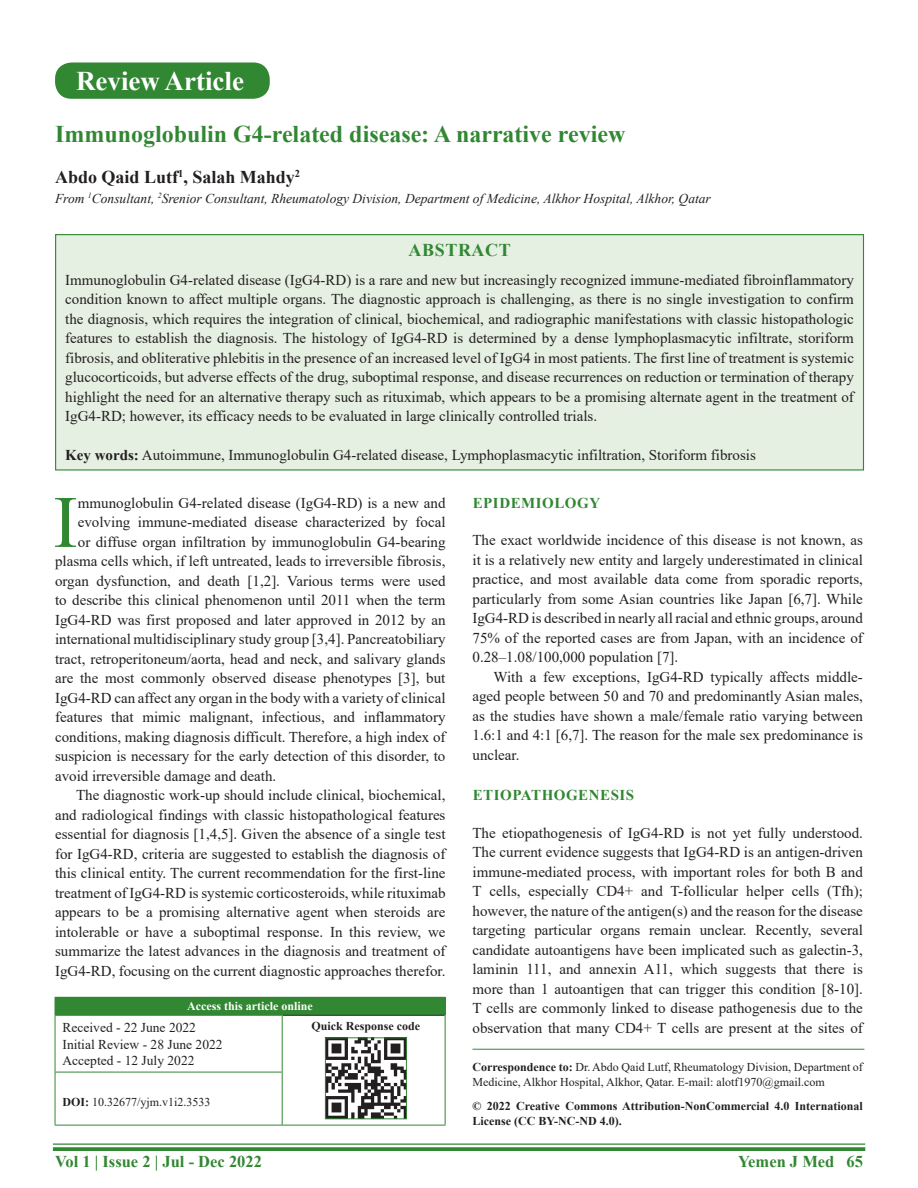
<style>
.page{position:relative;width:918px;height:1188px;background:#fff}
.page>*{position:absolute;margin:0;border:0;box-sizing:border-box;transform-origin:0 0}
.DROP_CAP_TX{font:73.95px "Times New Roman";color:#318732}
.AH{font:700 27px "Times New Roman";color:#fff}
.AT{font:700 24px "Times New Roman";color:#318732}
.AU{font:700 18px "Times New Roman";color:#231f20}
.ABSH{font:700 18px "Times New Roman";letter-spacing:.035em;color:#318732}
.RF{font:700 16.5px "Times New Roman";color:#318732}
.TXFL{font:15px/19.5px "Times New Roman";color:#231f20;text-align:justify}
.ABS{font:15px/19.5px "Times New Roman";color:#231f20;text-align:justify}
.DROP_CAP_TX-2{font:15px "Times New Roman";color:#231f20}
.TX{font:15px/19.5px "Times New Roman";color:#231f20;text-align:justify}
.KWD{font:15px "Times New Roman";color:#231f20}
.t1{font:700 15px "Times New Roman";letter-spacing:.035em;color:#318732}
.AFF{font:italic 13.5px "Times New Roman";color:#231f20}
.HIS{font:13.5px/16.5px "Times New Roman";color:#231f20}
.ADD{font:12px/15px "Times New Roman";color:#231f20}
.CR{font:700 12px/15px "Times New Roman";color:#231f20}
.DOI{font:12px "Times New Roman";color:#231f20}
.AAO{font:700 12px "Times New Roman";color:#fff}
.QR{font:700 12px "Times New Roman";color:#231f20}
.s1{font-weight:700}
</style>
<div class="page">
<hr style="left:53px;top:1143px;width:812px;height:2px;background:#318732">
<svg style="left:53px;top:1147px;width:812px;height:4px;background:#3d8e3e"></svg>
<div style="left:56px;top:235px;width:807px;height:235px;background:#e5efe2"></div>
<div style="left:55px;top:234px;width:809px;height:237px;border:1px solid #318732"></div>
<hr style="left:472px;top:1049px;width:392px;height:1px;background:#318732">
<div style="left:55px;top:63px;width:215px;height:36px;background:#318732;border-radius:17px"></div>
<div style="left:55px;top:997px;width:390px;height:18px;background:#318732"></div>
<hr style="left:283px;top:1015px;width:162px;height:1px;background:#231f20">
<hr style="left:282px;top:997px;width:164px;height:1px;background:#318732">
<svg style="left:445px;top:998px;width:1px;height:17px"></svg>
<hr style="left:55px;top:1016px;width:1px;height:56px;background:#318732">
<hr style="left:55px;top:1015px;width:228px;height:1px;background:#318732">
<hr style="left:282px;top:1016px;width:1px;height:56px;background:#318732">
<hr style="left:445px;top:1015px;width:1px;height:57px;background:#318732">
<hr style="left:445px;top:1072px;width:1px;height:53px;background:#318732">
<hr style="left:55px;top:1072px;width:1px;height:53px;background:#318732">
<hr style="left:55px;top:1072px;width:228px;height:1px;background:#318732">
<hr style="left:55px;top:1125px;width:227px;height:1px;background:#318732">
<hr style="left:282px;top:1072px;width:1px;height:53px;background:#318732">
<hr style="left:282px;top:1125px;width:164px;height:1px;background:#318732">
<img style="left:327px;top:1040px;width:78px;height:77px">
<div style="left:325px;top:1038px;width:82px;height:81px;border:1px solid #318732"></div>
<p class="AH" style="left:76px;top:61px;width:170px">Review Article</p>
<p class="AT" style="left:55px;top:117px;width:572px">Immunoglobulin G4-related disease: A narrative review</p>
<p class="AU" style="left:55px;top:164px;width:247px">Abdo Qaid Lutf<sup>1</sup>, Salah Mahdy<sup>2</sup></p>
<p class="AFF" style="left:55px;top:189px;width:657px">From <sup>1</sup>Consultant, <sup>2</sup>Srenior Consultant, Rheumatology Division, Department of Medicine, Alkhor Hospital, Alkhor, Qatar</p>
<p class="ABSH" style="left:408px;top:237px;width:104px">ABSTRACT</p>
<p class="ABS" style="left:65px;top:270px;width:790px">Immunoglobulin G4-related disease (IgG4-RD) is a rare and new but increasingly recognized immune-mediated fibroinflammatory condition known to affect multiple organs. The diagnostic approach is challenging, as there is no single investigation to confirm the diagnosis, which requires the integration of clinical, biochemical, and radiographic manifestations with classic histopathologic features to establish the diagnosis. The histology of IgG4-RD is determined by a dense lymphoplasmacytic infiltrate, storiform fibrosis, and obliterative phlebitis in the presence of an increased level of IgG4 in most patients. The first line of treatment is systemic glucocorticoids, but adverse effects of the drug, suboptimal response, and disease recurrences on reduction or termination of therapy highlight the need for an alternative therapy such as rituximab, which appears to be a promising alternate agent in the treatment of IgG4-RD; however, its efficacy needs to be evaluated in large clinically controlled trials.</p>
<p class="KWD" style="left:65px;top:445px;width:692px"><span class="s1">Key words:</span> Autoimmune, Immunoglobulin G4-related disease, Lymphoplasmacytic infiltration, Storiform fibrosis</p>
<p class="DROP_CAP_TX" style="left:53px;top:470px;width:26px">I</p>
<p class="DROP_CAP_TX-2" style="left:78px;top:492px;width:369px">mmunoglobulin G4-related disease (IgG4-RD) is a new and</p>
<p class="DROP_CAP_TX-2" style="left:78px;top:512px;width:369px">evolving immune-mediated disease characterized by focal</p>
<p class="DROP_CAP_TX-2" style="left:78px;top:531px;width:369px">or diffuse organ infiltration by immunoglobulin G4-bearing</p>
<p class="DROP_CAP_TX-2" style="left:55px;top:551px;width:392px">plasma cells which, if left untreated, leads to irreversible fibrosis,</p>
<p class="DROP_CAP_TX-2" style="left:55px;top:570px;width:392px">organ dysfunction, and death [1,2]. Various terms were used</p>
<p class="DROP_CAP_TX-2" style="left:55px;top:590px;width:392px">to describe this clinical phenomenon until 2011 when the term</p>
<p class="DROP_CAP_TX-2" style="left:55px;top:609px;width:392px">IgG4-RD was first proposed and later approved in 2012 by an</p>
<p class="DROP_CAP_TX-2" style="left:55px;top:629px;width:392px">international multidisciplinary study group [3,4]. Pancreatobiliary</p>
<p class="DROP_CAP_TX-2" style="left:55px;top:648px;width:392px">tract, retroperitoneum/aorta, head and neck, and salivary glands</p>
<p class="DROP_CAP_TX-2" style="left:55px;top:668px;width:392px">are the most commonly observed disease phenotypes [3], but</p>
<p class="DROP_CAP_TX-2" style="left:55px;top:687px;width:392px">IgG4-RD can affect any organ in the body with a variety of clinical</p>
<p class="DROP_CAP_TX-2" style="left:55px;top:707px;width:392px">features that mimic malignant, infectious, and inflammatory</p>
<p class="DROP_CAP_TX-2" style="left:55px;top:726px;width:392px">conditions, making diagnosis difficult. Therefore, a high index of</p>
<p class="DROP_CAP_TX-2" style="left:55px;top:746px;width:392px">suspicion is necessary for the early detection of this disorder, to</p>
<p class="DROP_CAP_TX-2" style="left:55px;top:765px;width:223px">avoid irreversible damage and death.</p>
<p class="TX" style="left:55px;top:785px;width:392px;text-indent:21px">The diagnostic work-up should include clinical, biochemical, and radiological findings with classic histopathological features essential for diagnosis [1,4,5]. Given the absence of a single test for IgG4-RD, criteria are suggested to establish the diagnosis of this clinical entity. The current recommendation for the first-line treatment of IgG4-RD is systemic corticosteroids, while rituximab appears to be a promising alternative agent when steroids are intolerable or have a suboptimal response. In this review, we summarize the latest advances in the diagnosis and treatment of IgG4-RD, focusing on the current diagnostic approaches therefor.</p>
<p class="AAO" style="left:187px;top:998px;width:127px">Access this article online</p>
<p class="HIS" style="left:63px;top:1019px;width:162px">Received - 22 June 2022<br>Initial Review - 28 June 2022<br>Accepted - 12 July 2022</p>
<p class="QR" style="left:312px;top:1017px;width:110px">Quick Response code</p>
<p class="DOI" style="left:63px;top:1094px;width:150px"><span class="s1">DOI:</span> 10.32677/yjm.v1i2.3533</p>
<h1 class="t1" style="left:473px;top:492px;width:129px">EPIDEMIOLOGY</h1>
<p class="TXFL" style="left:472px;top:530px;width:392px">The exact worldwide incidence of this disease is not known, as it is a relatively new entity and largely underestimated in clinical practice, and most available data come from sporadic reports, particularly from some Asian countries like Japan [6,7]. While IgG4-RD is described in nearly all racial and ethnic groups, around 75% of the reported cases are from Japan, with an incidence of 0.28–1.08/100,000 population [7].</p>
<p class="TX" style="left:472px;top:666px;width:392px;text-indent:21px">With a few exceptions, IgG4-RD typically affects middle&shy;aged people between 50 and 70 and predominantly Asian males, as the studies have shown a male/female ratio varying between 1.6:1 and 4:1 [6,7]. The reason for the male sex predominance is unclear.</p>
<h1 class="t1" style="left:473px;top:784px;width:163px">ETIOPATHOGENESIS</h1>
<p class="TXFL" style="left:472px;top:822px;width:392px">The etiopathogenesis of IgG4-RD is not yet fully understood.<br>The current evidence suggests that IgG4-RD is an antigen-driven immune-mediated process, with important roles for both B and T cells, especially CD4+ and T-follicular helper cells (Tfh); however, the nature of the antigen(s) and the reason for the disease targeting particular organs remain unclear. Recently, several candidate autoantigens have been implicated such as galectin-3, laminin 111, and annexin A11, which suggests that there is more than 1 autoantigen that can trigger this condition [8-10].<br>T cells are commonly linked to disease pathogenesis due to the observation that many CD4+ T cells are present at the sites of</p>
<p class="ADD" style="left:472px;top:1059px;width:392px"><span class="s1">Correspondence to:</span> Dr. Abdo Qaid Lutf, Rheumatology Division, Department of<br>Medicine, Alkhor Hospital, Alkhor, Qatar. E-mail: alotf1970@gmail.com</p>
<p class="CR" style="left:472px;top:1099px;width:392px">© 2022 Creative Commons Attribution-NonCommercial 4.0 International<br>License (CC BY-NC-ND 4.0).</p>
<p class="RF" style="left:55px;top:1150px;width:208px">Vol 1 | Issue 2 | Jul - Dec 2022</p>
<p class="RF" style="left:738px;top:1150px;width:126px">Yemen J Med 65</p>
</div>
